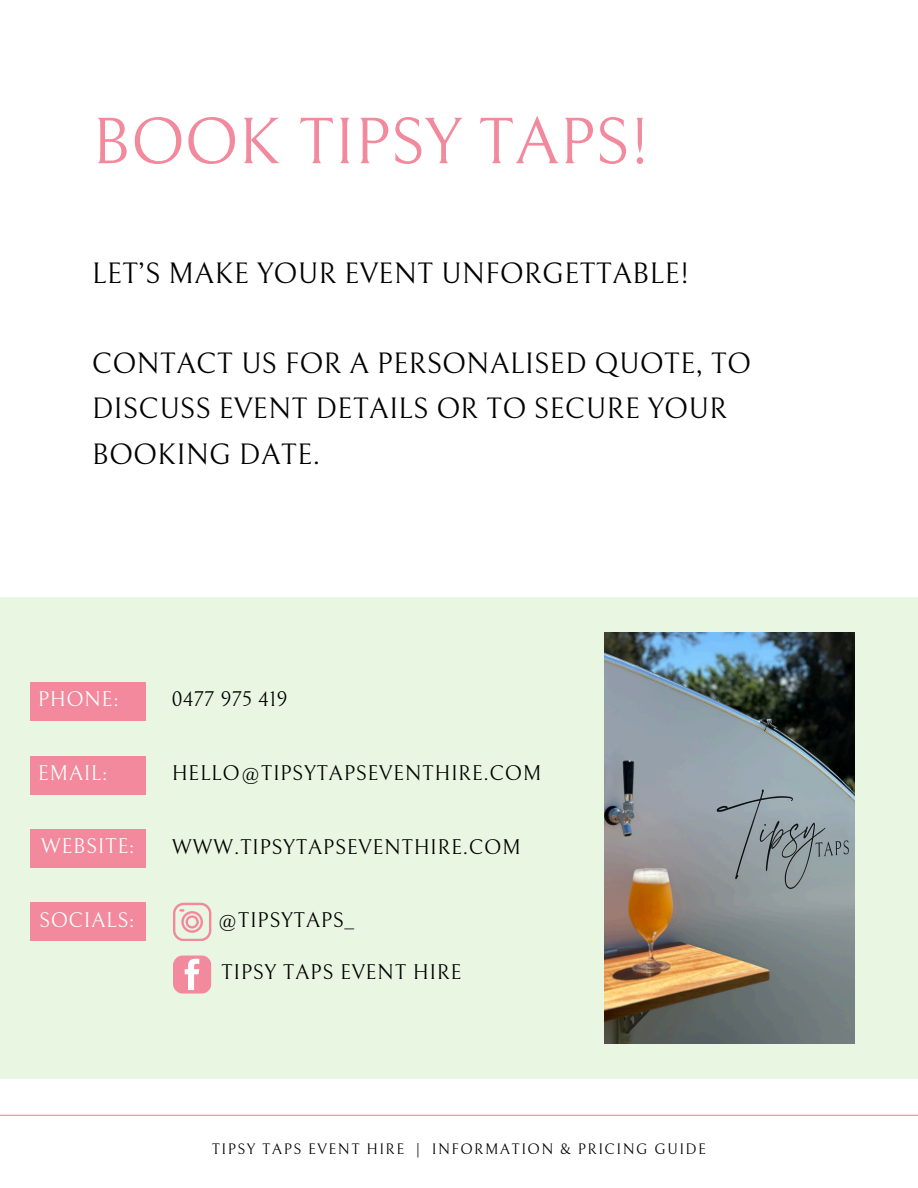
<style>
.page{position:relative;width:918px;height:1188px;background:#fff}
.page>*{position:absolute;margin:0;border:0;box-sizing:border-box;transform-origin:0 0}
.t1{font:66px "Bellefair";letter-spacing:-.005em;color:#f2899c}
.t2{font:29.1px/45.3px "Bellefair";letter-spacing:.005em;color:#000}
.t3{font:21px "Bellefair";letter-spacing:.03em;color:#000}
.t4{font:21px "Bellefair";letter-spacing:.03em;color:#fff}
.t5{font:15px "Bellefair";letter-spacing:.1em;color:#000}
</style>
<div class="page">
<div style="left:0;top:597px;width:918px;height:482px;background:#e9f6e2"></div>
<img style="left:605px;top:633px;width:249px;height:410px">
<hr style="left:0;top:1115px;width:918px;height:1px;background:#f2899c">
<div style="left:30px;top:682px;width:115px;height:39px;background:#f2899c"></div>
<div style="left:30px;top:756px;width:115px;height:39px;background:#f2899c"></div>
<div style="left:30px;top:829px;width:115px;height:39px;background:#f2899c"></div>
<div style="left:30px;top:903px;width:115px;height:38px;background:#f2899c"></div>
<svg style="left:173px;top:903px;width:38px;height:38px"></svg>
<div style="left:173px;top:955px;width:38px;height:39px;background:#f2899c;border-radius:2px"></div>
<svg style="left:185px;top:959px;width:14px;height:31px"></svg>
<h2 class="t1" style="left:92px;top:106px;width:560px">BOOK TIPSY TAPS!</h2>
<h1 class="t2" style="left:92px;top:251px;width:599px">LET’S MAKE YOUR EVENT UNFORGETTABLE!</h1>
<h2 class="t2" style="left:92px;top:342px;width:661px">CONTACT US FOR A PERSONALISED QUOTE, TO<br>DISCUSS EVENT DETAILS OR TO SECURE YOUR<br>BOOKING DATE.</h2>
<p class="t4" style="left:38px;top:688px;width:83px">PHONE:</p>
<p class="t3" style="left:172px;top:688px;width:118px">0477 975 419</p>
<p class="t4" style="left:38px;top:762px;width:71px">EMAIL:</p>
<p class="t3" style="left:172px;top:762px;width:371px">HELLO@TIPSYTAPSEVENTHIRE.COM</p>
<p class="t4" style="left:41px;top:835px;width:95px">WEBSITE:</p>
<p class="t3" style="left:172px;top:836px;width:350px">WWW.TIPSYTAPSEVENTHIRE.COM</p>
<p class="t4" style="left:39px;top:909px;width:97px">SOCIALS:</p>
<p class="t3" style="left:217px;top:909px;width:138px">@TIPSYTAPS_</p>
<p class="t3" style="left:221px;top:961px;width:242px">TIPSY TAPS EVENT HIRE</p>
<p class="t5" style="left:212px;top:1141px;width:496px">TIPSY TAPS EVENT HIRE | INFORMATION &amp; PRICING GUIDE</p>
</div>
